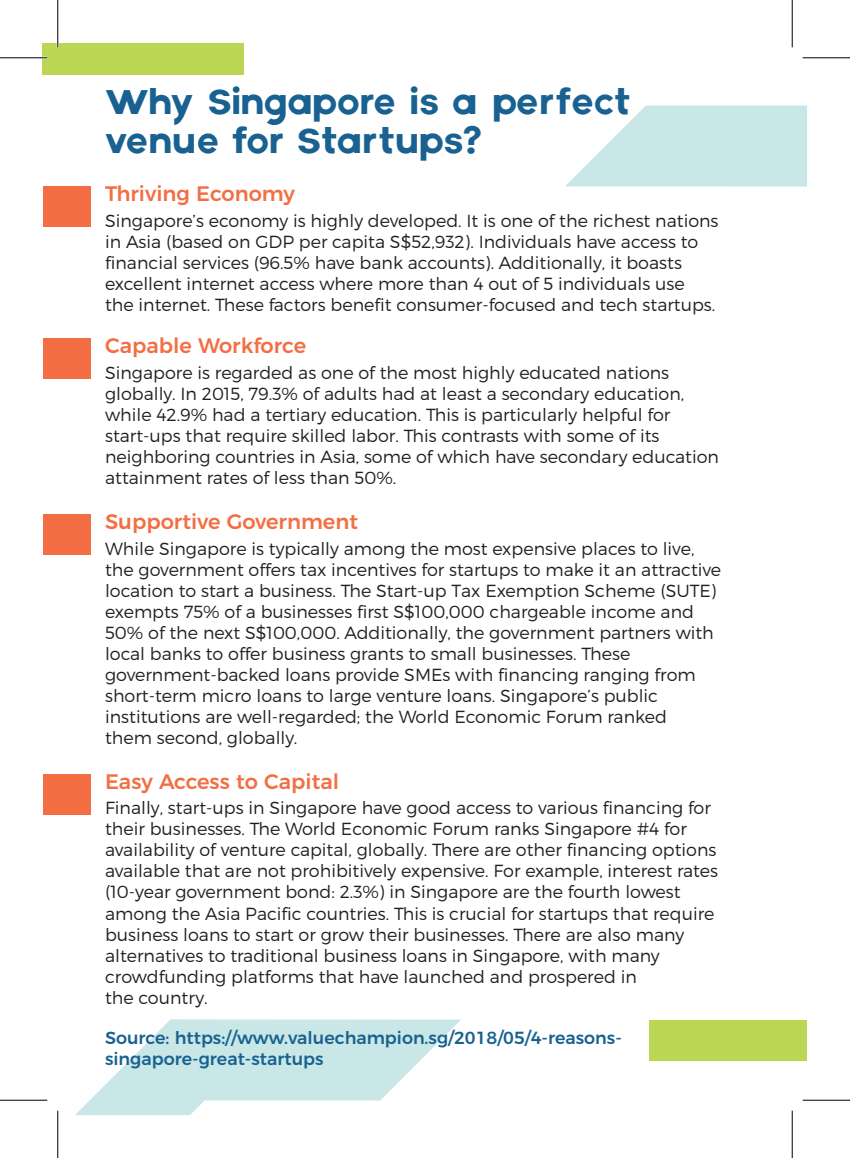
<style>
.page{position:relative;width:850px;height:1158px;background:#fff}
.page>*{position:absolute;margin:0;border:0;box-sizing:border-box;transform-origin:0 0}
.t1{font:36.75px/39.2px "Axis";letter-spacing:-.02em;color:#186190}
.t2{font:500 21px "Montserrat";color:#f36e43}
.t3{font:300 17.5px/21px "Montserrat";color:#231f20}
.t4{font:500 17.5px/21px "Montserrat";color:#186190}
</style>
<div class="page">
<svg style="left:76px;top:1019px;width:385px;height:95px"></svg>
<svg style="left:566px;top:105px;width:241px;height:81px"></svg>
<div style="left:43px;top:43px;width:201px;height:31px;background:#bbd653"></div>
<div style="left:649px;top:1020px;width:158px;height:40px;background:#bbd653"></div>
<div style="left:43px;top:186px;width:48px;height:41px;background:#f36e43"></div>
<div style="left:43px;top:338px;width:48px;height:41px;background:#f36e43"></div>
<div style="left:43px;top:514px;width:48px;height:41px;background:#f36e43"></div>
<div style="left:43px;top:773px;width:48px;height:41px;background:#f36e43"></div>
<hr style="left:0;top:57px;width:47px;height:2px;background:#fff">
<hr style="left:57px;top:0;width:2px;height:47px;background:#fff">
<hr style="left:0;top:57px;width:47px;height:1px;background:#000">
<hr style="left:802px;top:57px;width:48px;height:1px;background:#000">
<hr style="left:0;top:1099px;width:47px;height:1px;background:#000">
<hr style="left:802px;top:1099px;width:48px;height:1px;background:#000">
<hr style="left:57px;top:0;width:1px;height:47px;background:#000">
<hr style="left:57px;top:1110px;width:1px;height:47px;background:#000">
<hr style="left:792px;top:0;width:1px;height:47px;background:#000">
<hr style="left:792px;top:1110px;width:1px;height:47px;background:#000">
<h1 class="t1" style="left:106px;top:83px;width:526px">Why Singapore is a perfect venue for Startups?</h1>
<p class="t2" style="left:105px;top:176px;width:191px">Thriving Economy</p>
<p class="t3" style="left:105px;top:210px;width:615px">Singapore’s economy is highly developed. It is one of the richest nations in Asia (based on GDP per capita S$52,932). Individuals have access to financial services (96.5% have bank accounts). Additionally, it boasts excellent internet access where more than 4 out of 5 individuals use<br>the internet. These factors benefit consumer-focused and tech startups.</p>
<p class="t2" style="left:105px;top:328px;width:203px">Capable Workforce</p>
<p class="t3" style="left:105px;top:361px;width:615px">Singapore is regarded as one of the most highly educated nations globally. In 2015, 79.3% of adults had at least a secondary education, while 42.9% had a tertiary education. This is particularly helpful for start-ups that require skilled labor. This contrasts with some of its neighboring countries in Asia, some of which have secondary education attainment rates of less than 50%.</p>
<p class="t2" style="left:105px;top:505px;width:254px">Supportive Government</p>
<p class="t3" style="left:105px;top:538px;width:617px">While Singapore is typically among the most expensive places to live, the government offers tax incentives for startups to make it an attractive location to start a business. The Start-up Tax Exemption Scheme (SUTE) exempts 75% of a businesses first S$100,000 chargeable income and 50% of the next S$100,000. Additionally, the government partners with local banks to offer business grants to small businesses. These government-backed loans provide SMEs with financing ranging from short-term micro loans to large venture loans. Singapore’s public institutions are well-regarded; the World Economic Forum ranked<br>them second, globally.</p>
<p class="t2" style="left:105px;top:764px;width:235px">Easy Access to Capital</p>
<p class="t3" style="left:105px;top:797px;width:614px">Finally, start-ups in Singapore have good access to various financing for their businesses. The World Economic Forum ranks Singapore #4 for availability of venture capital, globally. There are other financing options available that are not prohibitively expensive. For example, interest rates (10-year government bond: 2.3%) in Singapore are the fourth lowest among the Asia Pacific countries. This is crucial for startups that require business loans to start or grow their businesses. There are also many alternatives to traditional business loans in Singapore, with many crowdfunding platforms that have launched and prospered in<br>the country.</p>
<p class="t4" style="left:105px;top:1025px;width:518px">Source: https://www.valuechampion.sg/2018/05/4-reasons&shy;singapore-great-startups</p>
</div>
